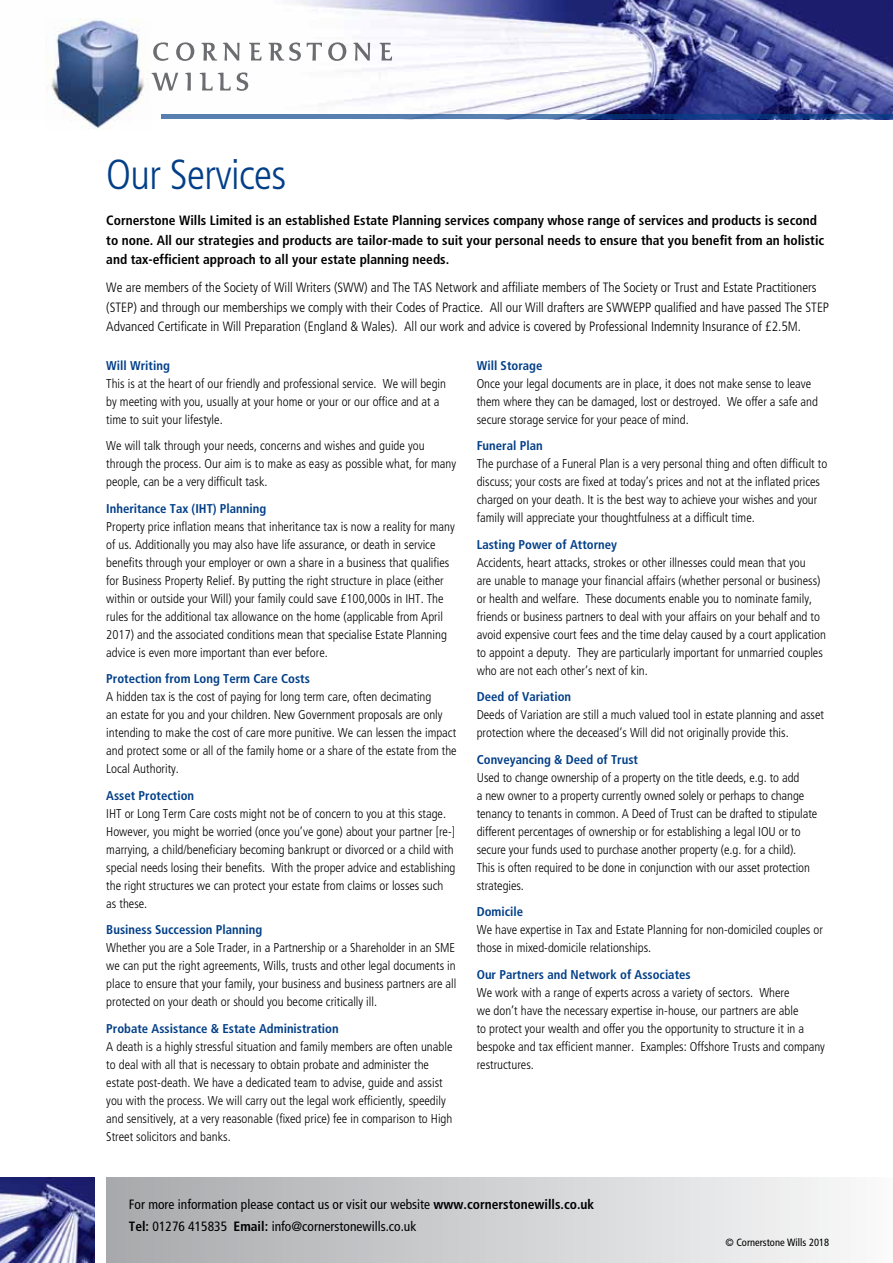
<style>
.page{position:relative;width:893px;height:1263px;background:#fff}
.page>*{position:absolute;margin:0;border:0;box-sizing:border-box;transform-origin:0 0}
.t1{font:300 condensed 42px "Frutiger";letter-spacing:-.015em;color:#023f88}
.t2{font:300 condensed 13.5px/19.5px "Frutiger";color:#000}
.t3{font:700 condensed 13.5px/19.5px "Frutiger";color:#000}
.t4{font:condensed 13.5px/21.8px "Frutiger";color:#000}
.t5{font:300 condensed 12.75px/18px "Frutiger";color:#000}
.t6{font:700 condensed 12.75px "Frutiger";color:#023f88}
.t7{font:condensed 10.5px "Frutiger";color:#000}
.s1{font-weight:700}
</style>
<div class="page">
<img style="left:80px;top:0;width:813px;height:115px">
<svg style="left:153px;top:42px;width:15px;height:19px"></svg>
<svg style="left:176px;top:42px;width:18px;height:19px"></svg>
<svg style="left:202px;top:43px;width:15px;height:18px"></svg>
<svg style="left:223px;top:43px;width:17px;height:18px"></svg>
<svg style="left:249px;top:43px;width:13px;height:18px"></svg>
<svg style="left:269px;top:42px;width:32px;height:19px"></svg>
<svg style="left:307px;top:43px;width:15px;height:18px"></svg>
<svg style="left:328px;top:42px;width:18px;height:19px"></svg>
<svg style="left:353px;top:43px;width:17px;height:18px"></svg>
<svg style="left:380px;top:43px;width:12px;height:18px"></svg>
<svg style="left:152px;top:73px;width:26px;height:18px"></svg>
<svg style="left:185px;top:73px;width:6px;height:18px"></svg>
<svg style="left:200px;top:73px;width:31px;height:18px"></svg>
<svg style="left:237px;top:72px;width:11px;height:19px"></svg>
<img style="left:47px;top:19px;width:104px;height:111px">
<div style="left:106px;top:1178px;width:787px;height:85px;background:linear-gradient(to right,#a7a9ac,#fafafb)"></div>
<img style="left:0;top:1178px;width:94px;height:85px">
<svg style="left:161px;top:115px;width:732px;height:4px;background:#39629c"></svg>
<h1 class="t1" style="left:106px;top:150px;width:181px">Our Services</h1>
<p class="t3" style="left:106px;top:211px;width:719px">Cornerstone Wills Limited is an established Estate Planning services company whose range of services and products is second to none. All our strategies and products are tailor-made to suit your personal needs to ensure that you benefit from an holistic and tax-efficient approach to all your estate planning needs.</p>
<p class="t2" style="left:106px;top:278px;width:724px">We are members of the Society of Will Writers (SWW) and The TAS Network and affiliate members of The Society or Trust and Estate Practitioners (STEP) and through our memberships we comply with their Codes of Practice. All our Will drafters are SWWEPP qualified and have passed The STEP<br>Advanced Certificate in Will Preparation (England &amp; Wales). All our work and advice is covered by Professional Indemnity Insurance of £2.5M.</p>
<p class="t6" style="left:106px;top:358px;width:65px">Will Writing</p>
<p class="t5" style="left:106px;top:374px;width:341px">This is at the heart of our friendly and professional service. We will begin by meeting with you, usually at your home or your or our office and at a time to suit your lifestyle.</p>
<p class="t5" style="left:106px;top:437px;width:351px">We will talk through your needs, concerns and wishes and guide you through the process. Our aim is to make as easy as possible what, for many people, can be a very difficult task.</p>
<p class="t6" style="left:106px;top:501px;width:161px">Inheritance Tax (IHT) Planning</p>
<p class="t5" style="left:106px;top:517px;width:350px">Property price inflation means that inheritance tax is now a reality for many of us. Additionally you may also have life assurance, or death in service benefits through your employer or own a share in a business that qualifies for Business Property Relief. By putting the right structure in place (either within or outside your Will) your family could save £100,000s in IHT. The rules for the additional tax allowance on the home (applicable from April 2017) and the associated conditions mean that specialise Estate Planning advice is even more important than ever before.</p>
<p class="t6" style="left:106px;top:671px;width:205px">Protection from Long Term Care Costs</p>
<p class="t5" style="left:106px;top:688px;width:352px">A hidden tax is the cost of paying for long term care, often decimating<br>an estate for you and your children. New Government proposals are only intending to make the cost of care more punitive. We can lessen the impact and protect some or all of the family home or a share of the estate from the Local Authority.</p>
<p class="t6" style="left:106px;top:788px;width:89px">Asset Protection</p>
<p class="t5" style="left:106px;top:804px;width:351px">IHT or Long Term Care costs might not be of concern to you at this stage.<br>However, you might be worried (once you’ve gone) about your partner [re-] marrying, a child/beneficiary becoming bankrupt or divorced or a child with special needs losing their benefits. With the proper advice and establishing the right structures we can protect your estate from claims or losses such as these.</p>
<p class="t6" style="left:106px;top:922px;width:157px">Business Succession Planning</p>
<p class="t5" style="left:106px;top:939px;width:352px;text-align:justify">Whether you are a Sole Trader, in a Partnership or a Shareholder in an SME we can put the right agreements, Wills, trusts and other legal documents in place to ensure that your family, your business and business partners are all protected on your death or should you become critically ill.</p>
<p class="t6" style="left:106px;top:1021px;width:234px">Probate Assistance &amp; Estate Administration</p>
<p class="t5" style="left:106px;top:1037px;width:348px">A death is a highly stressful situation and family members are often unable to deal with all that is necessary to obtain probate and administer the estate post-death. We have a dedicated team to advise, guide and assist you with the process. We will carry out the legal work efficiently, speedily and sensitively, at a very reasonable (fixed price) fee in comparison to High Street solicitors and banks.</p>
<p class="t6" style="left:477px;top:358px;width:67px">Will Storage</p>
<p class="t5" style="left:477px;top:374px;width:343px">Once your legal documents are in place, it does not make sense to leave them where they can be damaged, lost or destroyed. We offer a safe and secure storage service for your peace of mind.</p>
<p class="t6" style="left:477px;top:438px;width:67px">Funeral Plan</p>
<p class="t5" style="left:477px;top:455px;width:352px">The purchase of a Funeral Plan is a very personal thing and often difficult to discuss; your costs are fixed at today’s prices and not at the inflated prices charged on your death. It is the best way to achieve your wishes and your family will appreciate your thoughtfulness at a difficult time.</p>
<p class="t6" style="left:477px;top:537px;width:142px">Lasting Power of Attorney</p>
<p class="t5" style="left:477px;top:554px;width:351px">Accidents, heart attacks, strokes or other illnesses could mean that you<br>are unable to manage your financial affairs (whether personal or business) or health and welfare. These documents enable you to nominate family, friends or business partners to deal with your affairs on your behalf and to avoid expensive court fees and the time delay caused by a court application to appoint a deputy. They are particularly important for unmarried couples who are not each other’s next of kin.</p>
<p class="t6" style="left:477px;top:689px;width:96px">Deed of Variation</p>
<p class="t5" style="left:477px;top:706px;width:349px">Deeds of Variation are still a much valued tool in estate planning and asset protection where the deceased’s Will did not originally provide this.</p>
<p class="t6" style="left:477px;top:752px;width:163px">Conveyancing &amp; Deed of Trust</p>
<p class="t5" style="left:477px;top:769px;width:342px">Used to change ownership of a property on the title deeds, e.g. to add<br>a new owner to a property currently owned solely or perhaps to change tenancy to tenants in common. A Deed of Trust can be drafted to stipulate different percentages of ownership or for establishing a legal IOU or to secure your funds used to purchase another property (e.g. for a child).<br>This is often required to be done in conjunction with our asset protection strategies.</p>
<p class="t6" style="left:477px;top:904px;width:48px">Domicile</p>
<p class="t5" style="left:477px;top:921px;width:348px">We have expertise in Tax and Estate Planning for non-domiciled couples or those in mixed-domicile relationships.</p>
<p class="t6" style="left:477px;top:967px;width:215px">Our Partners and Network of Associates</p>
<p class="t5" style="left:477px;top:984px;width:350px">We work with a range of experts across a variety of sectors. Where<br>we don’t have the necessary expertise in-house, our partners are able<br>to protect your wealth and offer you the opportunity to structure it in a bespoke and tax efficient manner. Examples: Offshore Trusts and company restructures.</p>
<p class="t4" style="left:129px;top:1194px;width:467px">For more information please contact us or visit our website <span class="s1">www.cornerstonewills.co.uk<br>Tel:</span> 01276 415835 <span class="s1">Email:</span> info@cornerstonewills.co.uk</p>
<p class="t7" style="left:725px;top:1236px;width:105px">© Cornerstone Wills 2018</p>
</div>
